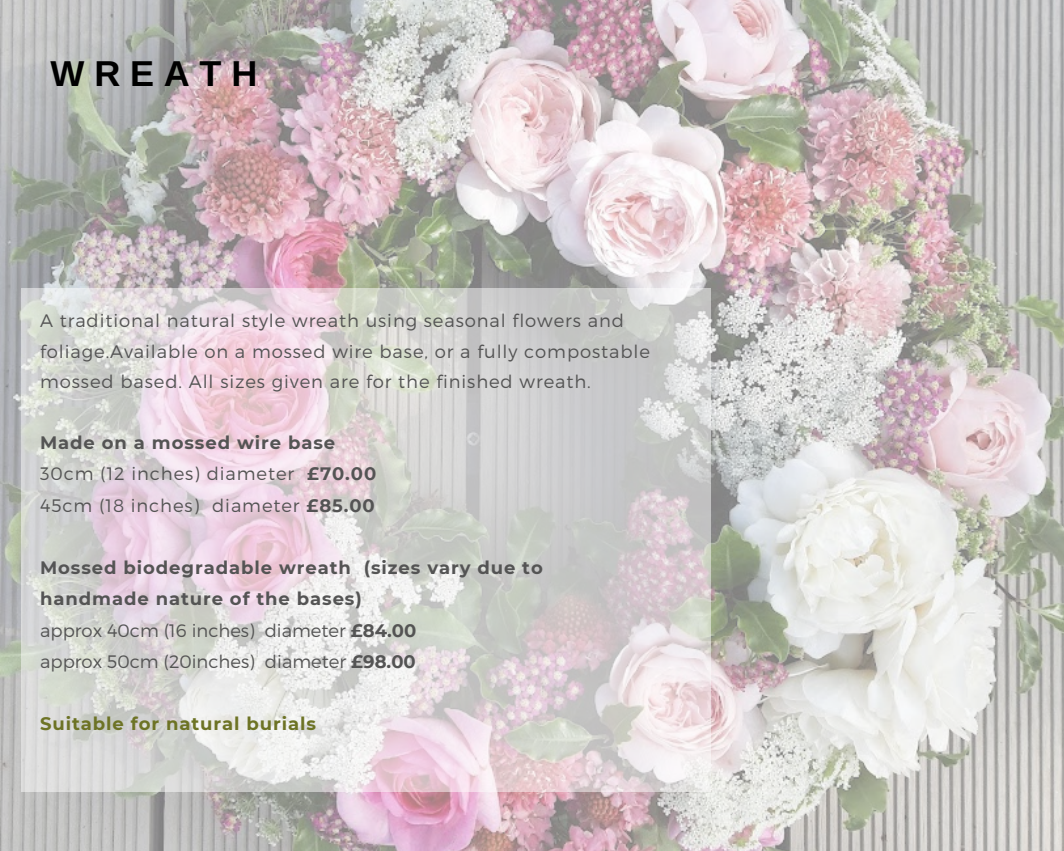
<style>
.page{position:relative;width:1064px;height:851px;background:#fff}
.page>*{position:absolute;margin:0;border:0;box-sizing:border-box;transform-origin:0 0}
.t1{font:700 36px "Arimo";letter-spacing:.27em;color:#000}
.t2{font:300 18px/30.3px "Montserrat";letter-spacing:.05em;color:#545454}
.t3{font:700 18px/31.5px "Montserrat";letter-spacing:.05em;color:#545454}
.t4{font:700 18px "Montserrat";letter-spacing:.05em;color:#6d7325}
.s1{font-weight:700}
.s2{font-weight:300}
</style>
<div class="page">
<img style="left:0;top:0;width:1063px;height:850px">
<svg style="left:21px;top:288px;width:689px;height:504px;background:#dbd5d7"></svg>
<h1 class="t1" style="left:51px;top:53px;width:208px">WREATH</h1>
<p class="t2" style="left:40px;top:305px;width:611px">A traditional natural style wreath using seasonal flowers and foliage.Available on a mossed wire base, or a fully compostable mossed based. All sizes given are for the finished wreath.</p>
<p class="t2" style="left:40px;top:426px;width:337px;line-height:31.5px"><span class="s1">Made on a mossed wire base<br></span>30cm (12 inches) diameter <span class="s1">£70.00<br></span>45cm (18 inches) diameter <span class="s1">£85.00</span></p>
<p class="t3" style="left:40px;top:551px;width:504px">Mossed biodegradable wreath (sizes vary due to handmade nature of the bases)<br><span class="s2">approx 40cm (16 inches) diameter</span> £84.00<br><span class="s2">approx 50cm (20inches) diameter</span> £98.00</p>
<p class="t4" style="left:40px;top:713px;width:277px">Suitable for natural burials</p>
</div>
